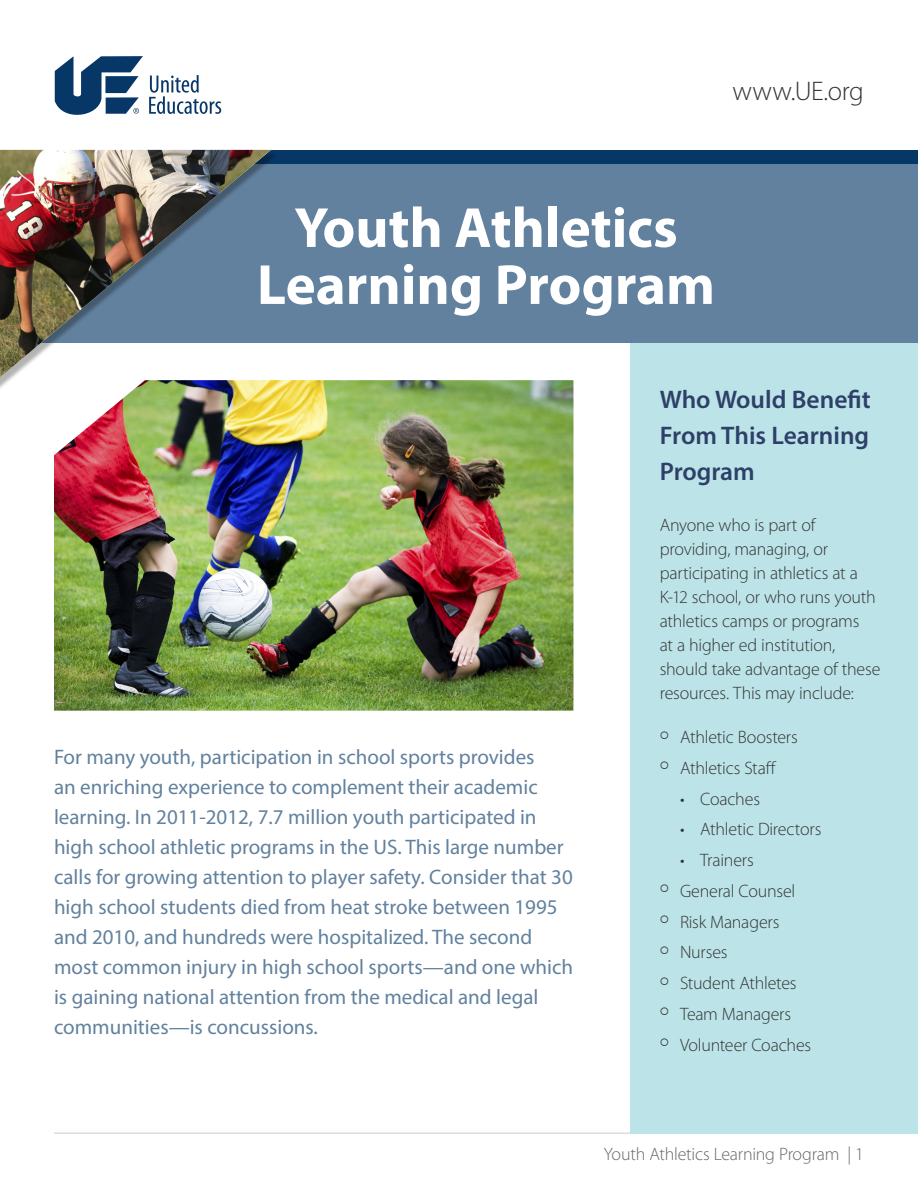
<style>
.page{position:relative;width:918px;height:1188px;background:#fff}
.page>*{position:absolute;margin:0;border:0;box-sizing:border-box;transform-origin:0 0}
.Headline{font:700 57px/57px "Myriad Pro";color:#fff;text-align:center}
.UE_Body{font:300 27px "Myriad Pro";letter-spacing:-.01em;color:#333}
.subheadline{font:600 25.5px/36px "Myriad Pro";color:#2e4068;text-align:justify}
.inline_text_headline{font:21px/30px "Myriad Pro";color:#62819e}
.UE_Body-2{font:300 18px/24px "Myriad Pro";letter-spacing:-.01em;color:#333}
.UE_Body-3{font:300 18px "Myriad Pro";letter-spacing:-.01em;color:#666767}
</style>
<div class="page">
<hr style="left:54px;top:1132px;width:810px;height:2px;background:#dcdcdc">
<div style="left:631px;top:153px;width:287px;height:981px;background:#bce4e8"></div>
<div style="left:0;top:156px;width:918px;height:187px;background:#62819e"></div>
<svg style="left:55px;top:56px;width:88px;height:59px"></svg>
<svg style="left:149px;top:75px;width:72px;height:39px"></svg>
<div style="left:0;top:150px;width:918px;height:14px;background:#073766"></div>
<div style="left:0;top:151px;width:279px;height:283px;background:#000;opacity:.3"></div>
<img style="left:0;top:150px;width:271px;height:227px">
<img style="left:54px;top:380px;width:519px;height:331px">
<p class="UE_Body" style="left:732px;top:75px;width:133px">www.UE.org</p>
<p class="Headline" style="left:257px;top:197px;width:460px">Youth Athletics<br>Learning Program</p>
<p class="inline_text_headline" style="left:54px;top:741px;width:521px">For many youth, participation in school sports provides<br>an enriching experience to complement their academic learning. In 2011-2012, 7.7 million youth participated in high school athletic programs in the US. This large number calls for growing attention to player safety. Consider that 30 high school students died from heat stroke between 1995 and 2010, and hundreds were hospitalized. The second most common injury in high school sports—and one which is gaining national attention from the medical and legal communities—is concussions.</p>
<p class="subheadline" style="left:660px;top:381px;width:212px">Who Would Benefit From This Learning Program</p>
<p class="UE_Body-2" style="left:660px;top:513px;width:222px">Anyone who is part of providing, managing, or participating in athletics at a<br>K-12 school, or who runs youth athletics camps or programs<br>at a higher ed institution, should take advantage of these resources. This may include:</p>
<p class="UE_Body-2" style="left:680px;top:725px;width:119px">Athletic Boosters</p>
<p class="UE_Body-2" style="left:680px;top:756px;width:98px">Athletics Staff</p>
<p class="UE_Body-2" style="left:680px;top:787px;width:82px">• Coaches</p>
<p class="UE_Body-2" style="left:680px;top:817px;width:143px">• Athletic Directors</p>
<p class="UE_Body-2" style="left:680px;top:848px;width:75px">• Trainers</p>
<p class="UE_Body-2" style="left:680px;top:879px;width:117px">General Counsel</p>
<p class="UE_Body-2" style="left:680px;top:910px;width:101px">Risk Managers</p>
<p class="UE_Body-2" style="left:680px;top:940px;width:49px">Nurses</p>
<p class="UE_Body-2" style="left:680px;top:971px;width:118px">Student Athletes</p>
<p class="UE_Body-2" style="left:680px;top:1002px;width:113px">Team Managers</p>
<p class="UE_Body-2" style="left:680px;top:1033px;width:133px">Volunteer Coaches</p>
<p class="UE_Body-3" style="left:604px;top:1143px;width:262px">Youth Athletics Learning Program | 1</p>
</div>
